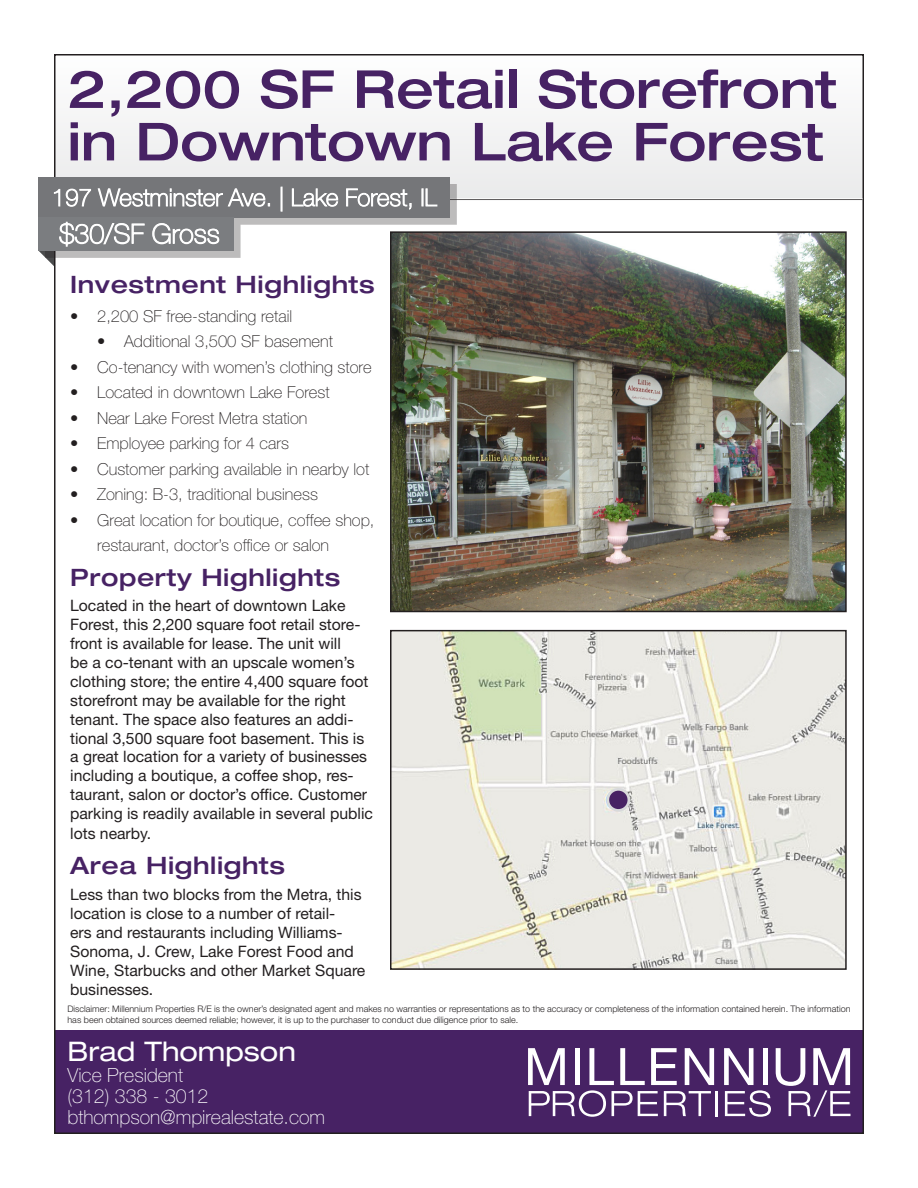
<style>
.page{position:relative;width:918px;height:1188px;background:#fff}
.page>*{position:absolute;margin:0;border:0;box-sizing:border-box;transform-origin:0 0}
.t1{font:500 expanded 52.5px/52.5px "Helvetica Neue LT Std";color:#472264}
.t2{font:expanded 27px "Helvetica Neue LT Std";color:#fff}
.Section_Header{font:500 expanded 24px "Helvetica Neue LT Std";letter-spacing:.025em;color:#472264}
.t3{font:100 19.5px/21px "Helvetica Neue LT Std";color:#fff}
.t4{font:100 16.5px/25.5px "Helvetica Neue LT Std";color:#231f20}
.body{font:15.75px/19px "Helvetica Neue LT Std";color:#231f20}
.t5{font:300 9px/10.8px "Helvetica Neue LT Std";color:#231f20}
</style>
<div class="page">
<div style="left:55px;top:55px;width:809px;height:145px;background:#f5f5f5"></div>
<div style="left:54px;top:1031px;width:810px;height:103px;background:#472264"></div>
<hr style="left:54px;top:199px;width:808px;height:1px;background:#231f20">
<hr style="left:61px;top:198px;width:801px;height:1px;background:#fff">
<div style="left:45px;top:184px;width:412px;height:73px;background:#231f20;opacity:.3"></div>
<div style="left:38px;top:177px;width:412px;height:41px;background:#757679"></div>
<svg style="left:53px;top:188px;width:217px;height:19px"></svg>
<div style="left:281px;top:187px;width:2px;height:25px;border:1px solid #fff"></div>
<svg style="left:291px;top:188px;width:48px;height:19px"></svg>
<svg style="left:346px;top:188px;width:66px;height:22px"></svg>
<div style="left:421px;top:188px;width:3px;height:19px;border:1px solid #fff"></div>
<svg style="left:425px;top:188px;width:13px;height:19px"></svg>
<div style="left:38px;top:217px;width:196px;height:34px;background:#7b7d80"></div>
<svg style="left:39px;top:221px;width:106px;height:45px"></svg>
<svg style="left:152px;top:223px;width:68px;height:22px"></svg>
<hr style="left:716px;top:1091px;width:2px;height:25px;background:#fff">
<svg style="left:528px;top:1048px;width:186px;height:69px"></svg>
<svg style="left:724px;top:1048px;width:126px;height:69px"></svg>
<img style="left:393px;top:234px;width:451px;height:375px">
<div style="left:390px;top:231px;width:457px;height:381px;border:2px solid #231f20"></div>
<img style="left:393px;top:633px;width:451px;height:334px">
<div style="left:390px;top:630px;width:457px;height:340px;border:2px solid #231f20"></div>
<div style="left:608px;top:789px;width:21px;height:21px;background:#472264;border-radius:50%"></div>
<div style="left:607px;top:788px;width:23px;height:24px;border:3px solid #d8d9db;border-radius:50%"></div>
<h1 class="t1" style="left:68px;top:62px;width:771px">2,200 SF Retail Storefront in Downtown Lake Forest</h1>
<p class="Section_Header" style="left:70px;top:269px;width:306px">Investment Highlights</p>
<p class="t4" style="left:70px;top:303px;width:224px">• 2,200 SF free-standing retail</p>
<p class="t4" style="left:97px;top:329px;width:237px">• Additional 3,500 SF basement</p>
<p class="t4" style="left:70px;top:354px;width:303px">• Co-tenancy with women’s clothing store</p>
<p class="t4" style="left:70px;top:380px;width:261px">• Located in downtown Lake Forest</p>
<p class="t4" style="left:70px;top:405px;width:239px">• Near Lake Forest Metra station</p>
<p class="t4" style="left:70px;top:431px;width:220px">• Employee parking for 4 cars</p>
<p class="t4" style="left:70px;top:456px;width:301px">• Customer parking available in nearby lot</p>
<p class="t4" style="left:70px;top:482px;width:249px">• Zoning: B-3, traditional business</p>
<p class="t4" style="left:97px;top:507px;width:279px;text-indent:-27px">• Great location for boutique, coffee shop, restaurant, doctor’s office or salon</p>
<p class="Section_Header" style="left:70px;top:562px;width:272px">Property Highlights</p>
<p class="body" style="left:70px;top:596px;width:304px">Located in the heart of downtown Lake Forest, this 2,200 square foot retail store&shy;front is available for lease. The unit will<br>be a co-tenant with an upscale women’s clothing store; the entire 4,400 square foot storefront may be available for the right tenant. The space also features an addi&shy;tional 3,500 square foot basement. This is a great location for a variety of businesses including a boutique, a coffee shop, res&shy;taurant, salon or doctor’s office. Customer parking is readily available in several public lots nearby.</p>
<p class="Section_Header" style="left:70px;top:851px;width:217px">Area Highlights</p>
<p class="body" style="left:70px;top:885px;width:297px">Less than two blocks from the Metra, this location is close to a number of retail-<br>ers and restaurants including Williams-Sonoma, J. Crew, Lake Forest Food and Wine, Starbucks and other Market Square businesses.</p>
<p class="t5" style="left:68px;top:1003px;width:785px">Disclaimer: Millennium Properties R/E is the owner’s designated agent and makes no warranties or representations as to the accuracy or completeness of the information contained herein. The information has been obtained sources deemed reliable; however, it is up to the purchaser to conduct due diligence prior to sale.</p>
<h2 class="t2" style="left:68px;top:1035px;width:230px">Brad Thompson</h2>
<p class="t3" style="left:68px;top:1064px;width:259px">Vice President<br>(312) 338 - 3012 bthompson@mpirealestate.com</p>
</div>
